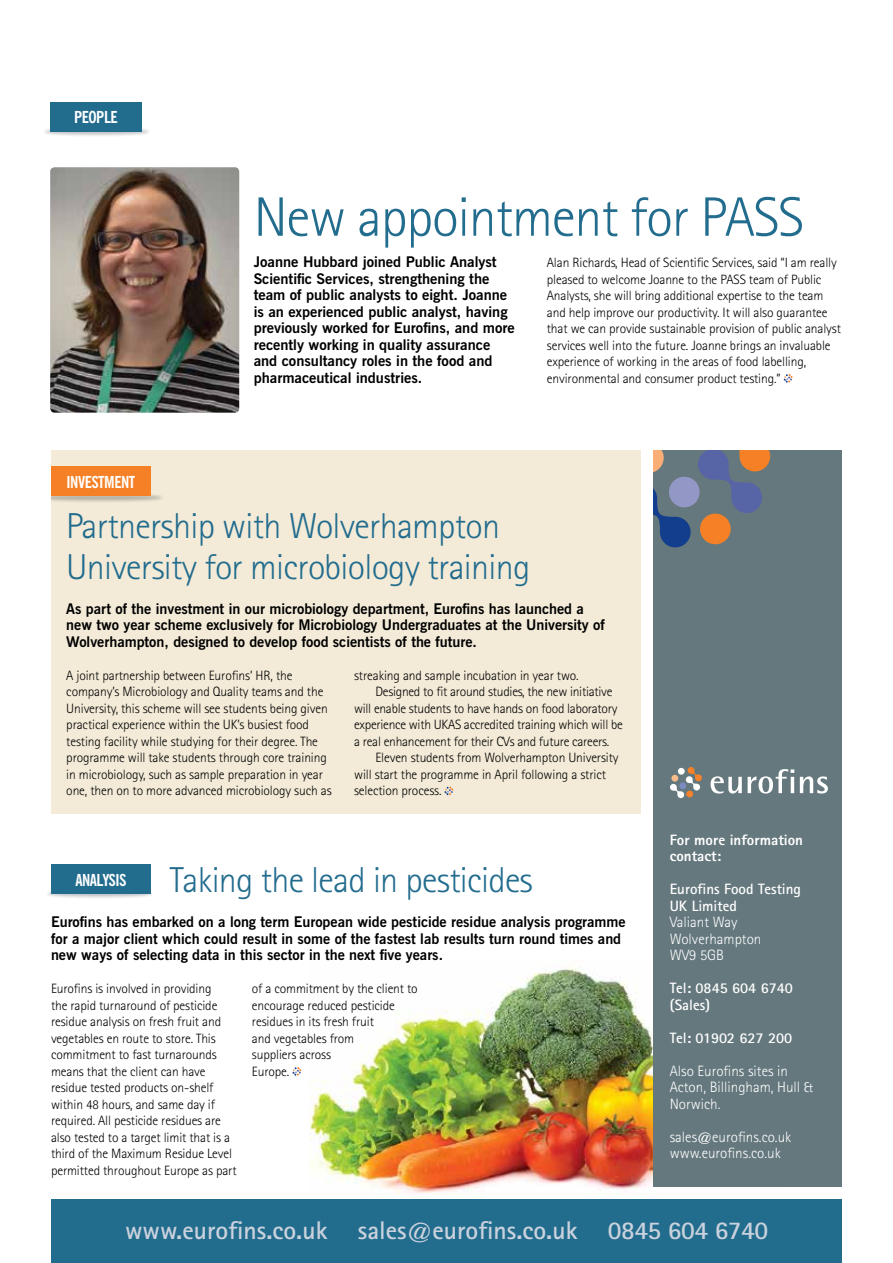
<style>
.page{position:relative;width:893px;height:1263px;background:#fff}
.page>*{position:absolute;margin:0;border:0;box-sizing:border-box;transform-origin:0 0}
.t1{font:300 55.5px "Rotis Sans Serif";letter-spacing:-.02em;color:#226c8e}
.t2{font:300 36px/40.5px "Rotis Sans Serif";letter-spacing:-.02em;color:#226c8e}
.t3{font:700 25.65px "Rotis Sans Serif";color:#cad2dd}
.t4{font:700 condensed 16.5px "News Gothic BT";letter-spacing:-.03em;color:#fff}
.t5{font:300 15px/16.5px "Rotis Sans Serif";color:#fff}
.t6{font:700 15px/16.5px "Rotis Sans Serif";color:#fff}
.t7{font:800 15px/16.5px "Rotis Sans Serif";color:#fff}
.t8{font:700 14.7px/16.5px "News Gothic BT";color:#000}
.t9{font:300 13.5px/16.5px "Rotis Sans Serif";letter-spacing:-.01em;color:#000}
</style>
<div class="page">
<img style="left:45px;top:129px;width:103px;height:7px">
<img style="left:310px;top:960px;width:474px;height:239px">
<div style="left:51px;top:450px;width:590px;height:363px;background:#f3ebd8"></div>
<div style="left:51px;top:1199px;width:791px;height:64px;background:#226c8e"></div>
<div style="left:654px;top:450px;width:188px;height:736px;background:#65787d"></div>
<div style="left:669px;top:477px;width:31px;height:30px;background:#9297c6;border-radius:50%"></div>
<svg style="left:654px;top:483px;width:37px;height:64px"></svg>
<svg style="left:698px;top:450px;width:72px;height:63px"></svg>
<div style="left:700px;top:514px;width:31px;height:30px;background:#f58025;border-radius:50%"></div>
<svg style="left:654px;top:450px;width:10px;height:22px"></svg>
<svg style="left:670px;top:767px;width:32px;height:31px"></svg>
<div style="left:686px;top:791px;width:7px;height:6px;background:#f5822b;border-radius:50%"></div>
<div style="left:671px;top:775px;width:7px;height:7px;background:#fbbc8b;border-radius:50%"></div>
<div style="left:678px;top:768px;width:7px;height:7px;background:#fff;border-radius:50%"></div>
<svg style="left:711px;top:776px;width:31px;height:17px"></svg>
<svg style="left:748px;top:769px;width:46px;height:24px"></svg>
<svg style="left:800px;top:776px;width:28px;height:17px"></svg>
<div style="left:50px;top:102px;width:92px;height:29px;background:#226c8e"></div>
<svg style="left:784px;top:374px;width:8px;height:9px"></svg>
<svg style="left:444px;top:786px;width:9px;height:9px"></svg>
<div style="left:51px;top:864px;width:100px;height:30px;background:#226c8e"></div>
<svg style="left:292px;top:1067px;width:9px;height:9px"></svg>
<img style="left:50px;top:167px;width:189px;height:246px">
<img style="left:51px;top:479px;width:126px;height:36px">
<div style="left:51px;top:466px;width:100px;height:30px;background:#f58025"></div>
<p class="t4" style="left:74px;top:107px;width:45px">PEOPLE</p>
<p class="t4" style="left:67px;top:472px;width:70px">INVESTMENT</p>
<h1 class="t1" style="left:254px;top:185px;width:552px">New appointment for PASS</h1>
<p class="t8" style="left:254px;top:253px;width:263px">Joanne Hubbard joined Public Analyst Scientific Services, strengthening the team of public analysts to eight. Joanne is an experienced public analyst, having previously worked for Eurofins, and more recently working in quality assurance and consultancy roles in the food and pharmaceutical industries.</p>
<p class="t9" style="left:547px;top:254px;width:296px">Alan Richards, Head of Scientific Services, said “I am really pleased to welcome Joanne to the PASS team of Public Analysts, she will bring additional expertise to the team and help improve our productivity. It will also guarantee that we can provide sustainable provision of public analyst services well into the future. Joanne brings an invaluable experience of working in the areas of food labelling, environmental and consumer product testing.”</p>
<h2 class="t2" style="left:66px;top:506px;width:466px">Partnership with Wolverhampton<br>University for microbiology training</h2>
<p class="t8" style="left:66px;top:600px;width:540px">As part of the investment in our microbiology department, Eurofins has launched a new two year scheme exclusively for Microbiology Undergraduates at the University of<br>Wolverhampton, designed to develop food scientists of the future.</p>
<p class="t9" style="left:66px;top:667px;width:267px">A joint partnership between Eurofins’ HR, the company’s Microbiology and Quality teams and the University, this scheme will see students being given practical experience within the UK’s busiest food testing facility while studying for their degree. The programme will take students through core training in microbiology, such as sample preparation in year one, then on to more advanced microbiology such as</p>
<p class="t9" style="left:354px;top:667px;width:226px">streaking and sample incubation in year two.</p>
<p class="t9" style="left:375px;top:683px;width:239px">Designed to fit around studies, the new initiative</p>
<p class="t9" style="left:354px;top:700px;width:265px">will enable students to have hands on food laboratory</p>
<p class="t9" style="left:354px;top:716px;width:270px">experience with UKAS accredited training which will be</p>
<p class="t9" style="left:354px;top:733px;width:257px">a real enhancement for their CVs and future careers.</p>
<p class="t9" style="left:375px;top:749px;width:245px">Eleven students from Wolverhampton University</p>
<p class="t9" style="left:354px;top:766px;width:253px">will start the programme in April following a strict</p>
<p class="t9" style="left:354px;top:782px;width:89px">selection process.</p>
<h2 class="t2" style="left:75px;top:859px;width:459px"><sup>ANALYSIS</sup> Taking the lead in pesticides</h2>
<p class="t8" style="left:51px;top:913px;width:576px">Eurofins has embarked on a long term European wide pesticide residue analysis programme for a major client which could result in some of the fastest lab results turn round times and new ways of selecting data in this sector in the next five years.</p>
<p class="t9" style="left:51px;top:980px;width:187px">Eurofins is involved in providing<br>the rapid turnaround of pesticide residue analysis on fresh fruit and vegetables en route to store. This commitment to fast turnarounds means that the client can have residue tested products on-shelf within 48 hours, and same day if required. All pesticide residues are also tested to a target limit that is a third of the Maximum Residue Level permitted throughout Europe as part</p>
<p class="t9" style="left:252px;top:980px;width:167px">of a commitment by the client to encourage reduced pesticide residues in its fresh fruit<br>and vegetables from<br>suppliers across<br>Europe.</p>
<p class="t7" style="left:670px;top:831px;width:135px">For more information contact:</p>
<p class="t6" style="left:670px;top:880px;width:133px">Eurofins Food Testing<br>UK Limited</p>
<p class="t5" style="left:670px;top:914px;width:93px">Valiant Way<br>Wolverhampton<br>WV9 5GB</p>
<p class="t6" style="left:670px;top:979px;width:125px">Tel: 0845 604 6740 (Sales)</p>
<p class="t6" style="left:670px;top:1029px;width:124px">Tel: 01902 627 200</p>
<p class="t5" style="left:670px;top:1062px;width:145px">Also Eurofins sites in<br>Acton, Billingham, Hull &amp;<br>Norwich.</p>
<p class="t5" style="left:670px;top:1128px;width:123px">sales@eurofins.co.uk www.eurofins.co.uk</p>
<h3 class="t3" style="left:125px;top:1214px;width:645px">www.eurofins.co.uk sales@eurofins.co.uk 0845 604 6740</h3>
</div>
